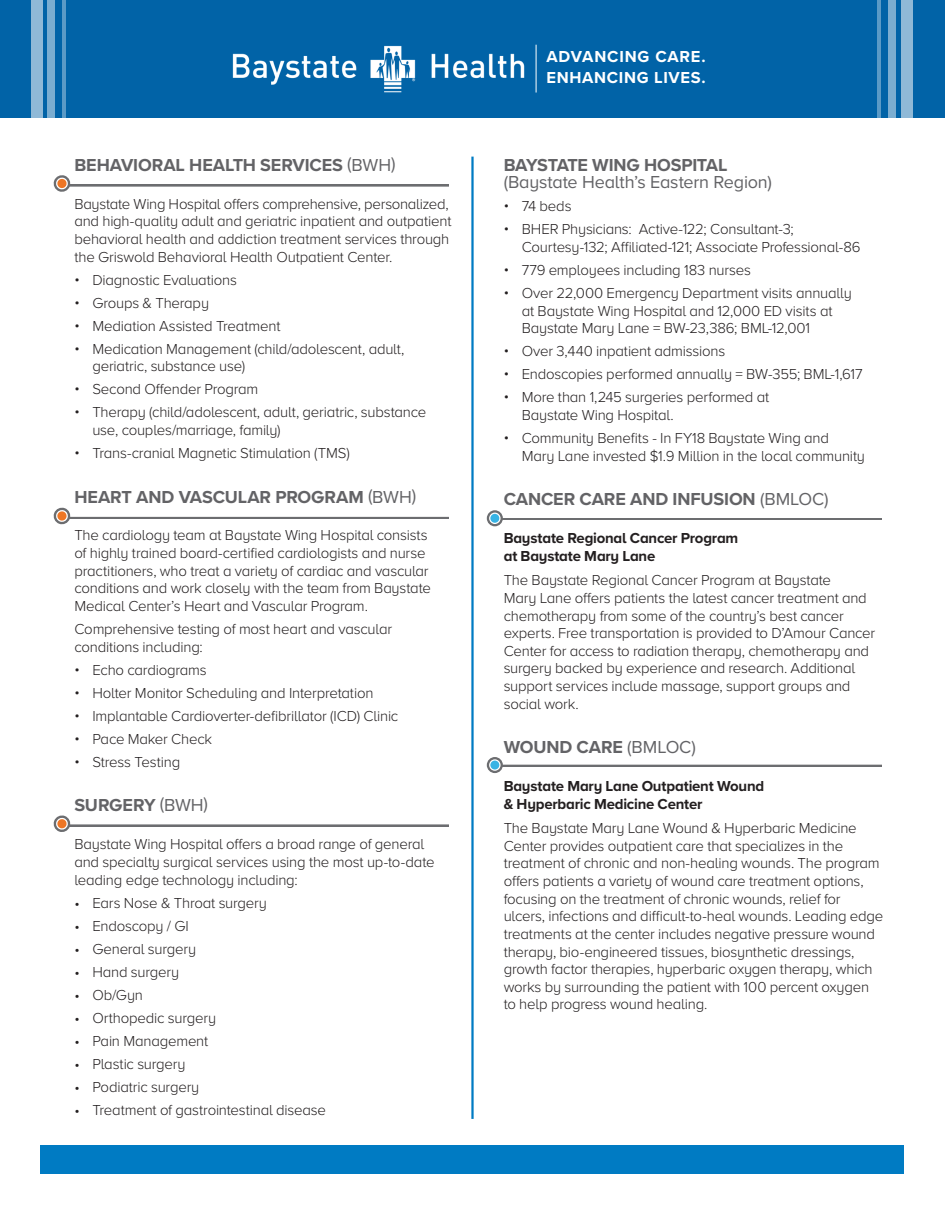
<style>
.page{position:relative;width:945px;height:1215px;background:#fff}
.page>*{position:absolute;margin:0;border:0;box-sizing:border-box;transform-origin:0 0}
.t1{font:700 18px "Proxima Nova A";letter-spacing:-.005em;color:#636366}
.t2{font:18px "Proxima Nova A";letter-spacing:-.01em;color:#636366}
.t3{font:700 16.5px/21px "Proxima Nova";letter-spacing:.04em;color:#fff}
.t4{font:300 15px/17.7px "Proxima Nova A";letter-spacing:-.015em;color:#231f20}
.t5{font:700 15px/17.7px "Proxima Nova A";letter-spacing:-.015em;color:#231f20}
.s1{font-weight:400}
</style>
<div class="page">
<div style="left:0;top:0;width:945px;height:117px;background:#0163a7"></div>
<div style="left:31px;top:0;width:12px;height:117px;background:#8fb9d7"></div>
<div style="left:47px;top:0;width:8px;height:117px;background:#7badd0"></div>
<hr style="left:62px;top:0;width:4px;height:117px;background:#5b9ac6">
<div style="left:901px;top:0;width:12px;height:117px;background:#8fb9d7"></div>
<div style="left:889px;top:0;width:7px;height:117px;background:#7badd0"></div>
<hr style="left:878px;top:0;width:3px;height:117px;background:#fff">
<img style="left:233px;top:45px;width:292px;height:47px">
<hr style="left:536px;top:45px;width:1px;height:48px;background:#fff">
<hr style="left:471px;top:157px;width:3px;height:962px;background:#007bc3">
<div style="left:40px;top:1146px;width:864px;height:28px;background:#007bc3"></div>
<hr style="left:64px;top:184px;width:385px;height:2px;background:#6c6d70">
<svg style="left:53px;top:175px;width:18px;height:17px"></svg>
<hr style="left:64px;top:825px;width:385px;height:2px;background:#6c6d70">
<svg style="left:53px;top:815px;width:18px;height:17px"></svg>
<hr style="left:502px;top:518px;width:380px;height:2px;background:#6c6d70">
<svg style="left:487px;top:510px;width:16px;height:16px"></svg>
<svg style="left:489px;top:513px;width:12px;height:11px"></svg>
<div style="left:490px;top:514px;width:9px;height:9px;background:#38b3e4;border-radius:50%"></div>
<hr style="left:502px;top:765px;width:380px;height:2px;background:#6c6d70">
<svg style="left:487px;top:757px;width:16px;height:16px"></svg>
<svg style="left:489px;top:759px;width:12px;height:12px"></svg>
<div style="left:490px;top:761px;width:9px;height:9px;background:#38b3e4;border-radius:50%"></div>
<hr style="left:64px;top:517px;width:385px;height:2px;background:#6c6d70">
<svg style="left:53px;top:507px;width:18px;height:18px"></svg>
<p class="t1" style="left:74px;top:151px;width:323px">BEHAVIORAL HEALTH SERVICES <span class="s1">(BWH)</span></p>
<p class="t4" style="left:74px;top:194px;width:379px">Baystate Wing Hospital offers comprehensive, personalized, and high-quality adult and geriatric inpatient and outpatient behavioral health and addiction treatment services through the Griswold Behavioral Health Outpatient Center.</p>
<p class="t4" style="left:74px;top:270px;width:164px">• Diagnostic Evaluations</p>
<p class="t4" style="left:74px;top:293px;width:136px">• Groups &amp; Therapy</p>
<p class="t4" style="left:74px;top:316px;width:208px">• Mediation Assisted Treatment</p>
<p class="t4" style="left:92px;top:339px;width:314px;text-indent:-18px">• Medication Management (child/adolescent, adult, geriatric, substance use)</p>
<p class="t4" style="left:74px;top:380px;width:186px">• Second Offender Program</p>
<p class="t4" style="left:92px;top:403px;width:335px;text-indent:-18px">• Therapy (child/adolescent, adult, geriatric, substance use, couples/marriage, family)</p>
<p class="t4" style="left:74px;top:443px;width:277px">• Trans-cranial Magnetic Stimulation (TMS)</p>
<p class="t1" style="left:74px;top:483px;width:343px">HEART AND VASCULAR PROGRAM <span class="s1">(BWH)</span></p>
<p class="t4" style="left:74px;top:526px;width:358px">The cardiology team at Baystate Wing Hospital consists of highly trained board-certified cardiologists and nurse practitioners, who treat a variety of cardiac and vascular conditions and work closely with the team from Baystate Medical Center’s Heart and Vascular Program.</p>
<p class="t4" style="left:74px;top:619px;width:319px">Comprehensive testing of most heart and vascular conditions including:</p>
<p class="t4" style="left:74px;top:660px;width:134px">• Echo cardiograms</p>
<p class="t4" style="left:74px;top:683px;width:301px">• Holter Monitor Scheduling and Interpretation</p>
<p class="t4" style="left:74px;top:706px;width:325px">• Implantable Cardioverter-defibrillator (ICD) Clinic</p>
<p class="t4" style="left:74px;top:729px;width:139px">• Pace Maker Check</p>
<p class="t4" style="left:74px;top:752px;width:107px">• Stress Testing</p>
<p class="t1" style="left:74px;top:792px;width:135px">SURGERY <span class="s1">(BWH)</span></p>
<p class="t4" style="left:74px;top:835px;width:362px">Baystate Wing Hospital offers a broad range of general and specialty surgical services using the most up-to-date leading edge technology including:</p>
<p class="t4" style="left:74px;top:893px;width:194px">• Ears Nose &amp; Throat surgery</p>
<p class="t4" style="left:74px;top:916px;width:116px">• Endoscopy / GI</p>
<p class="t4" style="left:74px;top:939px;width:123px">• General surgery</p>
<p class="t4" style="left:74px;top:962px;width:106px">• Hand surgery</p>
<p class="t4" style="left:74px;top:985px;width:70px">• Ob/Gyn</p>
<p class="t4" style="left:74px;top:1008px;width:143px">• Orthopedic surgery</p>
<p class="t4" style="left:74px;top:1031px;width:135px">• Pain Management</p>
<p class="t4" style="left:74px;top:1054px;width:113px">• Plastic surgery</p>
<p class="t4" style="left:74px;top:1077px;width:127px">• Podiatric surgery</p>
<p class="t4" style="left:74px;top:1100px;width:253px">• Treatment of gastrointestinal disease</p>
<p class="t3" style="left:547px;top:45px;width:161px">ADVANCING CARE.<br>ENHANCING LIVES.</p>
<p class="t1" style="left:504px;top:151px;width:225px">BAYSTATE WING HOSPITAL</p>
<p class="t2" style="left:504px;top:169px;width:270px">(Baystate Health’s Eastern Region)</p>
<p class="t4" style="left:504px;top:197px;width:69px">• 74 beds</p>
<p class="t4" style="left:522px;top:220px;width:341px;text-indent:-18px">• BHER Physicians: Active-122; Consultant-3;<br>Courtesy-132; Affiliated-121; Associate Professional-86</p>
<p class="t4" style="left:504px;top:260px;width:249px">• 779 employees including 183 nurses</p>
<p class="t4" style="left:522px;top:284px;width:332px;text-indent:-18px">• Over 22,000 Emergency Department visits annually at Baystate Wing Hospital and 12,000 ED visits at<br>Baystate Mary Lane = BW-23,386; BML-12,001</p>
<p class="t4" style="left:504px;top:342px;width:223px">• Over 3,440 inpatient admissions</p>
<p class="t4" style="left:504px;top:365px;width:360px">• Endoscopies performed annually = BW-355; BML-1,617</p>
<p class="t4" style="left:522px;top:388px;width:249px;text-indent:-18px">• More than 1,245 surgeries performed at<br>Baystate Wing Hospital.</p>
<p class="t4" style="left:522px;top:429px;width:345px;text-indent:-18px">• Community Benefits - In FY18 Baystate Wing and<br>Mary Lane invested $1.9 Million in the local community</p>
<p class="t1" style="left:504px;top:486px;width:327px">CANCER CARE AND INFUSION <span class="s1">(BMLOC)</span></p>
<p class="t5" style="left:504px;top:529px;width:236px">Baystate Regional Cancer Program at Baystate Mary Lane</p>
<p class="t4" style="left:504px;top:571px;width:373px">The Baystate Regional Cancer Program at Baystate<br>Mary Lane offers patients the latest cancer treatment and chemotherapy from some of the country’s best cancer experts. Free transportation is provided to D’Amour Cancer Center for access to radiation therapy, chemotherapy and surgery backed by experience and research. Additional support services include massage, support groups and social work.</p>
<p class="t1" style="left:504px;top:734px;width:194px">WOUND CARE <span class="s1">(BMLOC)</span></p>
<p class="t5" style="left:504px;top:777px;width:262px">Baystate Mary Lane Outpatient Wound &amp; Hyperbaric Medicine Center</p>
<p class="t4" style="left:504px;top:818px;width:381px">The Baystate Mary Lane Wound &amp; Hyperbaric Medicine Center provides outpatient care that specializes in the treatment of chronic and non-healing wounds. The program offers patients a variety of wound care treatment options, focusing on the treatment of chronic wounds, relief for ulcers, infections and difficult-to-heal wounds. Leading edge treatments at the center includes negative pressure wound therapy, bio-engineered tissues, biosynthetic dressings, growth factor therapies, hyperbaric oxygen therapy, which works by surrounding the patient with 100 percent oxygen to help progress wound healing.</p>
</div>
